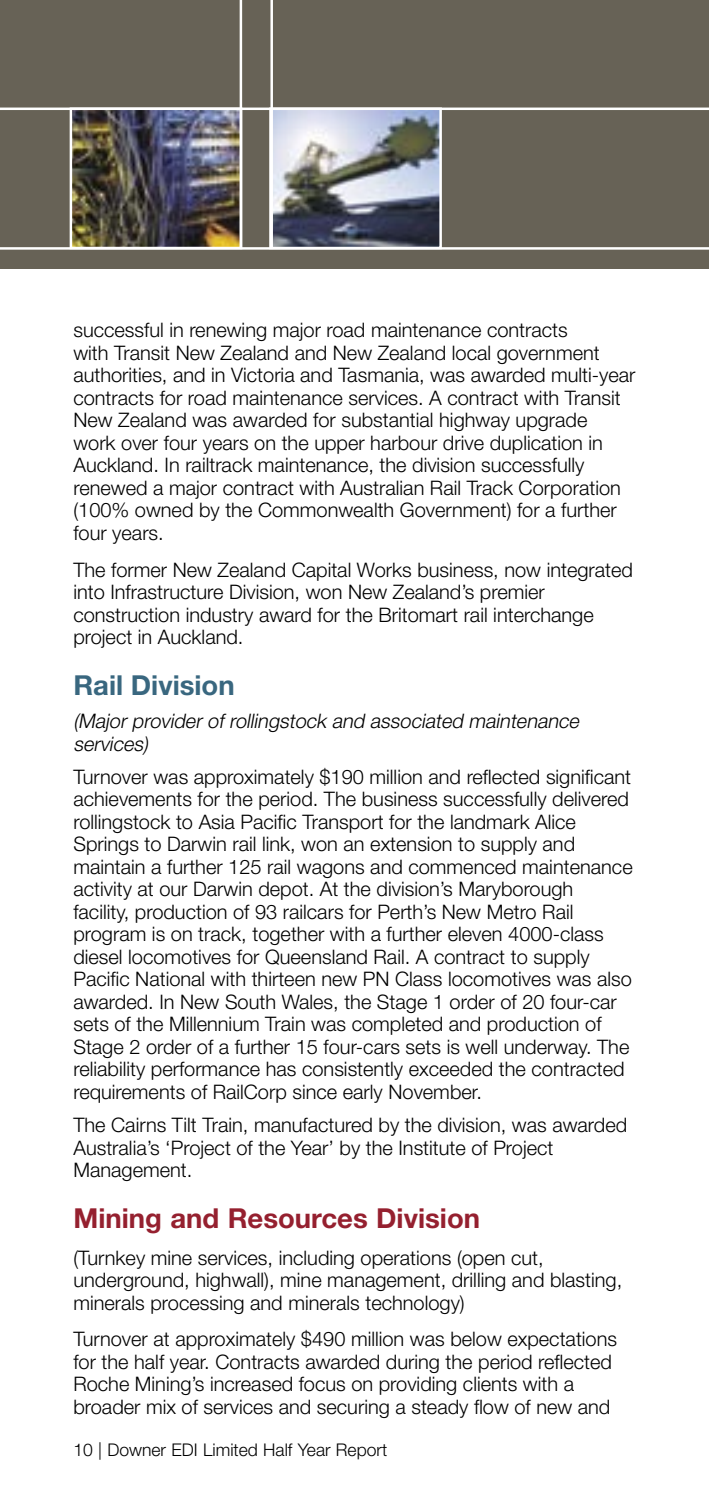
<style>
.page{position:relative;width:709px;height:1489px;background:#fff}
.page>*{position:absolute;margin:0;border:0;box-sizing:border-box;transform-origin:0 0}
.t1{font:700 27.5px "Helvetica Neue";color:#95202f}
.Heading_2{font:700 27.5px "Helvetica Neue";color:#39677f}
.Body_Text_2{font:300 20px/22.5px "Helvetica Neue";color:#000}
.Body_Text{font:300 20px/22.5px "Helvetica Neue";color:#000}
.Heading_5{font:italic 300 20px/22.5px "Helvetica Neue";color:#000}
.t2{font:300 17.5px "Helvetica Neue";color:#000}
</style>
<div class="page">
<div style="left:0;top:0;width:709px;height:269px;background:#676256"></div>
<img style="left:73px;top:110px;width:166px;height:136px">
<div style="left:70px;top:107px;width:172px;height:142px;border:2px solid #fff"></div>
<img style="left:273px;top:110px;width:166px;height:136px">
<div style="left:269px;top:107px;width:173px;height:142px;border:2px solid #fff"></div>
<hr style="left:0;top:247px;width:709px;height:3px;background:#fff">
<hr style="left:240px;top:0;width:2px;height:249px;background:#fff">
<hr style="left:0;top:107px;width:709px;height:3px;background:#fff">
<hr style="left:270px;top:0;width:3px;height:249px;background:#fff">
<p class="Body_Text_2" style="left:73px;top:318px;width:563px">successful in renewing major road maintenance contracts<br>with Transit New Zealand and New Zealand local government authorities, and in Victoria and Tasmania, was awarded multi-year contracts for road maintenance services. A contract with Transit New Zealand was awarded for substantial highway upgrade<br>work over four years on the upper harbour drive duplication in Auckland. In railtrack maintenance, the division successfully renewed a major contract with Australian Rail Track Corporation (100% owned by the Commonwealth Government) for a further four years.</p>
<p class="Body_Text_2" style="left:73px;top:558px;width:561px">The former New Zealand Capital Works business, now integrated into Infrastructure Division, won New Zealand’s premier construction industry award for the Britomart rail interchange project in Auckland.</p>
<p class="Heading_2" style="left:73px;top:668px;width:163px">Rail Division</p>
<p class="Heading_5" style="left:73px;top:709px;width:511px">(Major provider of rollingstock and associated maintenance services)</p>
<p class="Body_Text_2" style="left:73px;top:765px;width:561px">Turnover was approximately $190 million and reflected significant achievements for the period. The business successfully delivered rollingstock to Asia Pacific Transport for the landmark Alice Springs to Darwin rail link, won an extension to supply and maintain a further 125 rail wagons and commenced maintenance activity at our Darwin depot. At the division’s Maryborough facility, production of 93 railcars for Perth’s New Metro Rail program is on track, together with a further eleven 4000-class diesel locomotives for Queensland Rail. A contract to supply Pacific National with thirteen new PN Class locomotives was also awarded. In New South Wales, the Stage 1 order of 20 four-car sets of the Millennium Train was completed and production of Stage 2 order of a further 15 four-cars sets is well underway. The reliability performance has consistently exceeded the contracted requirements of RailCorp since early November.</p>
<p class="Body_Text_2" style="left:73px;top:1113px;width:555px">The Cairns Tilt Train, manufactured by the division, was awarded<br>Australia’s ‘Project of the Year’ by the Institute of Project<br>Management.</p>
<p class="t1" style="left:73px;top:1201px;width:408px">Mining and Resources Division</p>
<p class="Body_Text" style="left:73px;top:1245px;width:550px">(Turnkey mine services, including operations (open cut, underground, highwall), mine management, drilling and blasting, minerals processing and minerals technology)</p>
<p class="Body_Text_2" style="left:73px;top:1327px;width:545px">Turnover at approximately $490 million was below expectations for the half year. Contracts awarded during the period reflected Roche Mining’s increased focus on providing clients with a broader mix of services and securing a steady flow of new and</p>
<p class="t2" style="left:73px;top:1438px;width:315px">10 | Downer EDI Limited Half Year Report</p>
</div>
